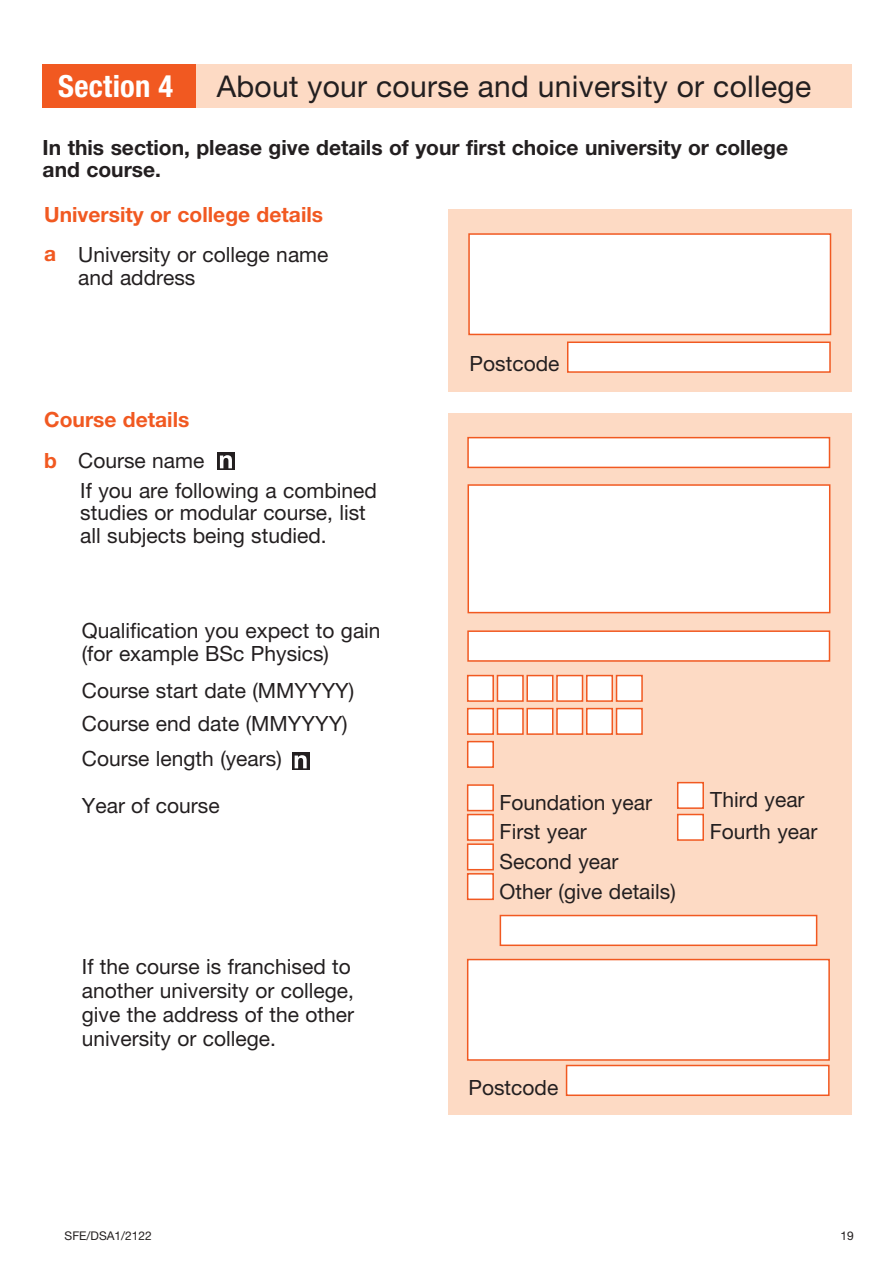
<style>
.page{position:relative;width:893px;height:1263px;background:#fff}
.page>*{position:absolute;margin:0;border:0;box-sizing:border-box;transform-origin:0 0}
.t1{font:700 condensed 30.6px "Helvetica Neue LT Std";letter-spacing:.01em;color:#fff}
.t2{font:30px "Helvetica Neue LT Std";letter-spacing:.01em;color:#231f20}
.t3{font:21px/22.5px "Helvetica Neue LT Std";color:#231f20}
.t4{font:700 21px/22.5px "Helvetica Neue LT Std";color:#231f20}
.t5{font:700 21px "Helvetica Neue LT Std";color:#f15921}
.t6{font:12px "Helvetica Neue LT Std";color:#231f20}
</style>
<div class="page">
<svg style="left:851px;top:64px;width:1px;height:31px"></svg>
<div style="left:448px;top:210px;width:403px;height:182px;background:#fddac4"></div>
<div style="left:447px;top:413px;width:404px;height:701px;background:#fddac4"></div>
<div style="left:467px;top:675px;width:27px;height:27px;background:#fff;border:2px solid #f15921"></div>
<div style="left:497px;top:675px;width:27px;height:27px;background:#fff;border:2px solid #f15921"></div>
<div style="left:526px;top:675px;width:27px;height:27px;background:#fff;border:2px solid #f15921"></div>
<div style="left:556px;top:675px;width:27px;height:27px;background:#fff;border:2px solid #f15921"></div>
<div style="left:586px;top:675px;width:27px;height:27px;background:#fff;border:2px solid #f15921"></div>
<div style="left:616px;top:675px;width:27px;height:27px;background:#fff;border:2px solid #f15921"></div>
<div style="left:467px;top:708px;width:27px;height:27px;background:#fff;border:2px solid #f15921"></div>
<div style="left:497px;top:708px;width:27px;height:27px;background:#fff;border:2px solid #f15921"></div>
<div style="left:526px;top:708px;width:27px;height:27px;background:#fff;border:2px solid #f15921"></div>
<div style="left:556px;top:708px;width:27px;height:27px;background:#fff;border:2px solid #f15921"></div>
<div style="left:586px;top:708px;width:27px;height:27px;background:#fff;border:2px solid #f15921"></div>
<div style="left:616px;top:708px;width:27px;height:27px;background:#fff;border:2px solid #f15921"></div>
<div style="left:468px;top:233px;width:363px;height:102px;background:#fff;border:2px solid #f15921"></div>
<div style="left:567px;top:341px;width:264px;height:32px;background:#fff;border:2px solid #f15921"></div>
<div style="left:467px;top:437px;width:363px;height:31px;background:#fff;border:2px solid #f15921"></div>
<div style="left:467px;top:484px;width:363px;height:129px;background:#fff;border:2px solid #f15921"></div>
<div style="left:467px;top:630px;width:363px;height:32px;background:#fff;border:2px solid #f15921"></div>
<div style="left:467px;top:741px;width:27px;height:27px;background:#fff;border:2px solid #f15921"></div>
<div style="left:467px;top:784px;width:27px;height:27px;background:#fff;border:2px solid #f15921"></div>
<div style="left:467px;top:814px;width:27px;height:27px;background:#fff;border:2px solid #f15921"></div>
<div style="left:467px;top:843px;width:27px;height:27px;background:#fff;border:2px solid #f15921"></div>
<div style="left:467px;top:873px;width:27px;height:27px;background:#fff;border:2px solid #f15921"></div>
<div style="left:677px;top:782px;width:27px;height:27px;background:#fff;border:2px solid #f15921"></div>
<div style="left:677px;top:814px;width:27px;height:27px;background:#fff;border:2px solid #f15921"></div>
<div style="left:500px;top:915px;width:317px;height:31px;background:#fff;border:2px solid #f15921"></div>
<div style="left:467px;top:959px;width:363px;height:102px;background:#fff;border:2px solid #f15921"></div>
<div style="left:566px;top:1065px;width:264px;height:31px;background:#fff;border:2px solid #f15921"></div>
<div style="left:192px;top:64px;width:659px;height:44px;background:#fddac4"></div>
<div style="left:43px;top:64px;width:153px;height:44px;background:#f15921"></div>
<svg style="left:217px;top:453px;width:17px;height:17px"></svg>
<svg style="left:220px;top:455px;width:12px;height:13px"></svg>
<svg style="left:292px;top:753px;width:17px;height:17px"></svg>
<svg style="left:295px;top:755px;width:12px;height:13px"></svg>
<h2 class="t1" style="left:58px;top:68px;width:116px">Section 4</h2>
<h2 class="t2" style="left:217px;top:69px;width:596px">About your course and university or college</h2>
<p class="t4" style="left:43px;top:136px;width:747px">In this section, please give details of your first choice university or college and course.</p>
<p class="t5" style="left:44px;top:202px;width:280px">University or college details</p>
<p class="t5" style="left:44px;top:241px;width:14px">a</p>
<p class="t3" style="left:78px;top:243px;width:252px">University or college name and address</p>
<p class="t5" style="left:44px;top:407px;width:147px">Course details</p>
<p class="t5" style="left:44px;top:448px;width:14px">b</p>
<p class="t3" style="left:78px;top:448px;width:128px">Course name</p>
<p class="t3" style="left:80px;top:479px;width:298px">If you are following a combined studies or modular course, list all subjects being studied.</p>
<p class="t3" style="left:470px;top:352px;width:91px">Postcode</p>
<p class="t3" style="left:82px;top:619px;width:300px">Qualification you expect to gain (for example BSc Physics)</p>
<p class="t3" style="left:82px;top:679px;width:274px">Course start date (MMYYYY)</p>
<p class="t3" style="left:82px;top:712px;width:267px">Course end date (MMYYYY)</p>
<p class="t3" style="left:82px;top:747px;width:201px">Course length (years)</p>
<p class="t3" style="left:82px;top:794px;width:139px">Year of course</p>
<p class="t3" style="left:499px;top:791px;width:154px">Foundation year</p>
<p class="t3" style="left:500px;top:820px;width:89px">First year</p>
<p class="t3" style="left:500px;top:850px;width:120px">Second year</p>
<p class="t3" style="left:82px;top:954px;width:274px;line-height:24px">If the course is franchised to another university or college, give the address of the other university or college.</p>
<p class="t3" style="left:500px;top:880px;width:178px">Other (give details)</p>
<p class="t3" style="left:468px;top:1075px;width:91px">Postcode</p>
<p class="t3" style="left:710px;top:788px;width:96px">Third year</p>
<p class="t3" style="left:710px;top:820px;width:109px">Fourth year</p>
<p class="t6" style="left:65px;top:1229px;width:89px">SFE/DSA1/2122</p>
<p class="t6" style="left:840px;top:1229px;width:15px">19</p>
</div>
